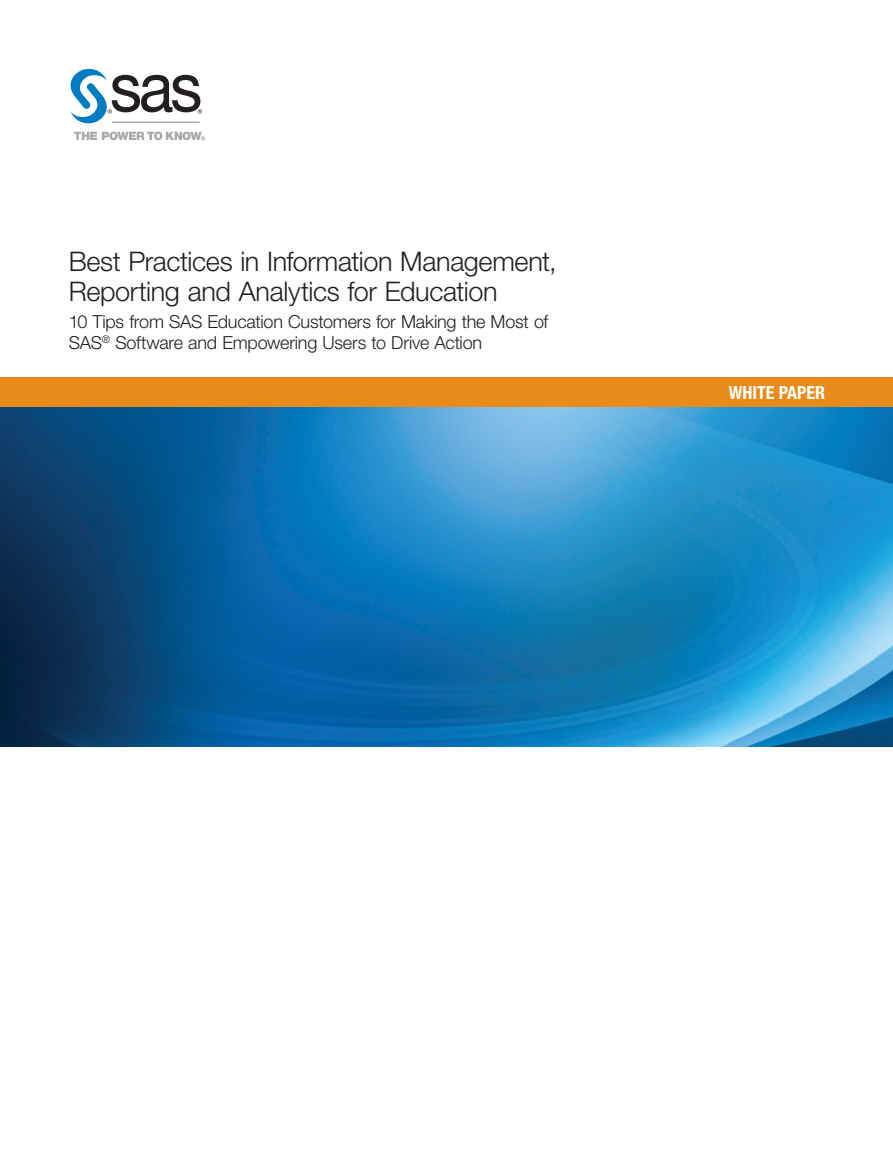
<style>
.page{position:relative;width:893px;height:1170px;background:#fff}
.page>*{position:absolute;margin:0;border:0;box-sizing:border-box;transform-origin:0 0}
.Cover_Title{font:300 27px/30px "Helvetica Neue LT Std";letter-spacing:-.015em;color:#231f20}
.Cover_Kicker_Subhead{font:300 18px/21px "Helvetica Neue LT Std";letter-spacing:-.015em;color:#231f20}
.Head_1{font:700 condensed 18px "Helvetica Neue LT Std";color:#fff}
</style>
<div class="page">
<img style="left:0;top:407px;width:893px;height:339px">
<div style="left:0;top:378px;width:893px;height:29px;background:#e98b1b"></div>
<svg style="left:74px;top:131px;width:131px;height:10px"></svg>
<svg style="left:70px;top:68px;width:132px;height:56px"></svg>
<hr style="left:112px;top:122px;width:88px;height:1px;background:#808285">
<p class="Cover_Title" style="left:69px;top:245px;width:489px">Best Practices in Information Management,<br>Reporting and Analytics for Education</p>
<p class="Cover_Kicker_Subhead" style="left:69px;top:310px;width:481px">10 Tips from SAS Education Customers for Making the Most of<br>SAS<sup>®</sup> Software and Empowering Users to Drive Action</p>
<p class="Head_1" style="left:729px;top:381px;width:98px">WHITE PAPER</p>
</div>
